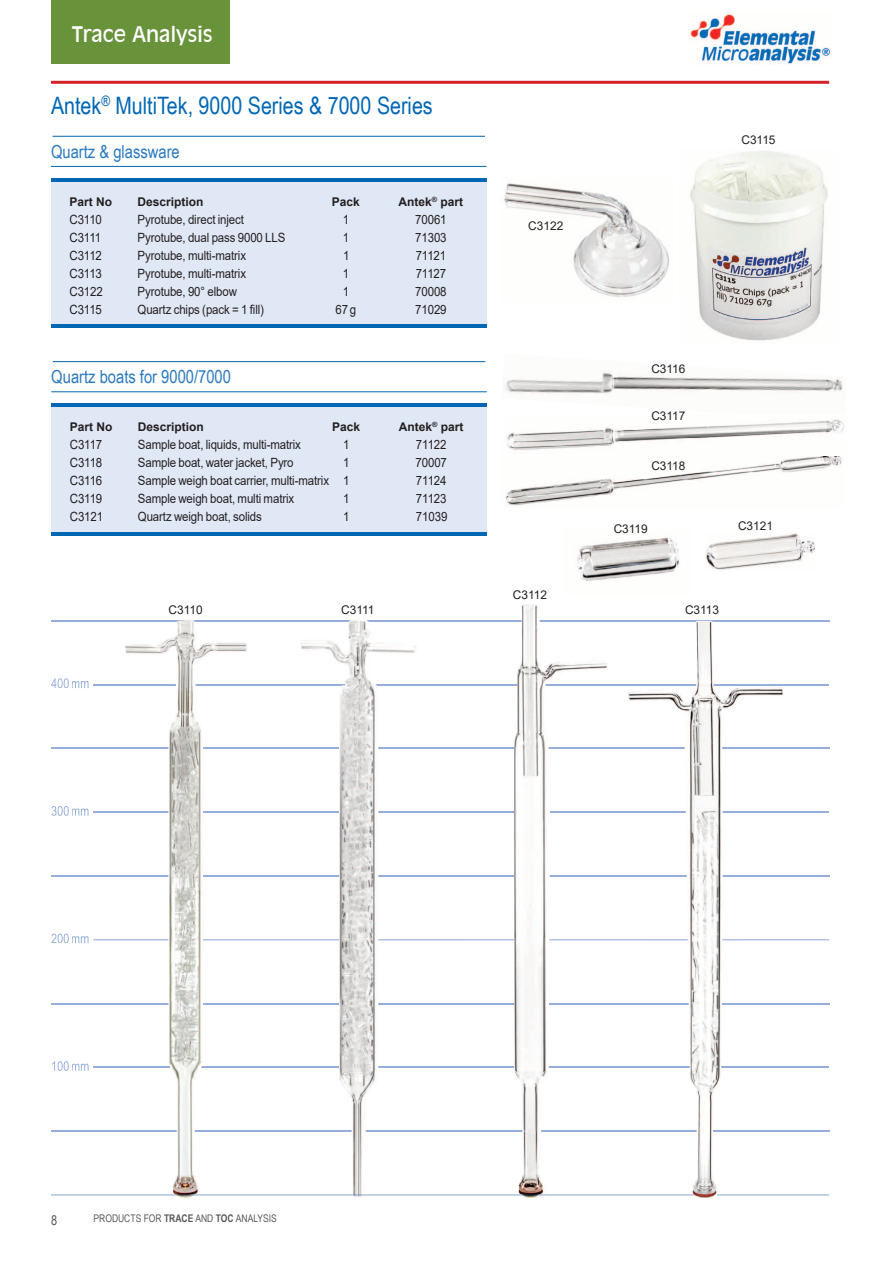
<style>
.page{position:relative;width:893px;height:1263px;background:#fff}
.page>*{position:absolute;margin:0;border:0;box-sizing:border-box;transform-origin:0 0}
.t1{font:24px "Arial Narrow";color:#0166b3}
.t2{font:21px "Incised 901 BT";color:#fff}
.t3{font:18px "Arial Narrow";color:#2b79be}
.t4{font:13.5px "Arial Narrow";color:#57585a}
.t5{font:12.75px "Arial";letter-spacing:-.01em;color:#231f20;scale:.9 1}
.t6{font:700 12px "Arial";color:#231f20}
.t7{font:12px "Arial";color:#231f20}
.t8{font:10.5px "Arial Narrow";color:#57585a}
.s1{font-weight:700}
</style>
<div class="page">
<img style="left:689px;top:13px;width:142px;height:52px">
<div style="left:51px;top:407px;width:436px;height:126px;background:#e1e8f5"></div>
<hr style="left:51px;top:404px;width:436px;height:3px;background:#0166b3">
<hr style="left:51px;top:533px;width:436px;height:3px;background:#0166b3">
<hr style="left:51px;top:81px;width:778px;height:3px;background:#d32229">
<hr style="left:53px;top:136px;width:432px;height:1px;background:#0166b3">
<hr style="left:51px;top:166px;width:435px;height:1px;background:#0166b3">
<div style="left:51px;top:182px;width:436px;height:142px;background:#e1e8f5"></div>
<hr style="left:51px;top:179px;width:436px;height:3px;background:#0166b3">
<hr style="left:51px;top:324px;width:436px;height:3px;background:#0166b3">
<hr style="left:53px;top:361px;width:432px;height:1px;background:#0166b3">
<hr style="left:51px;top:391px;width:436px;height:1px;background:#0166b3">
<hr style="left:51px;top:748px;width:778px;height:1px;background:#96afda">
<hr style="left:51px;top:1130px;width:778px;height:2px;background:#96afda">
<hr style="left:94px;top:812px;width:735px;height:1px;background:#96afda">
<hr style="left:51px;top:875px;width:778px;height:1px;background:#96afda">
<hr style="left:94px;top:1067px;width:735px;height:1px;background:#96afda">
<hr style="left:94px;top:939px;width:735px;height:1px;background:#96afda">
<hr style="left:51px;top:1003px;width:778px;height:1px;background:#96afda">
<svg style="left:51px;top:806px;width:38px;height:10px"></svg>
<svg style="left:52px;top:1061px;width:37px;height:10px"></svg>
<svg style="left:51px;top:933px;width:38px;height:10px"></svg>
<hr style="left:51px;top:620px;width:778px;height:1px;background:#96afda">
<hr style="left:94px;top:684px;width:735px;height:1px;background:#96afda">
<svg style="left:51px;top:678px;width:38px;height:10px"></svg>
<img style="left:125px;top:620px;width:123px;height:578px">
<img style="left:301px;top:620px;width:117px;height:577px">
<img style="left:514px;top:604px;width:95px;height:594px">
<img style="left:505px;top:456px;width:337px;height:50px">
<img style="left:577px;top:537px;width:103px;height:44px">
<img style="left:705px;top:533px;width:110px;height:38px">
<img style="left:504px;top:183px;width:165px;height:114px">
<img style="left:690px;top:151px;width:138px;height:190px">
<svg style="left:51px;top:1194px;width:778px;height:1px"></svg>
<img style="left:504px;top:372px;width:339px;height:22px">
<img style="left:503px;top:419px;width:342px;height:32px">
<img style="left:628px;top:621px;width:156px;height:577px">
<div style="left:51px;top:0;width:179px;height:64px;background:#69933a"></div>
<p class="t2" style="left:72px;top:22px;width:142px">Trace Analysis</p>
<p class="t1" style="left:51px;top:91px;width:383px">Antek<sup>®</sup> MultiTek, 9000 Series &amp; 7000 Series</p>
<p class="t3" style="left:51px;top:141px;width:130px">Quartz &amp; glassware</p>
<p class="t6" style="left:70px;top:195px;width:44px">Part No</p>
<p class="t6" style="left:138px;top:195px;width:68px">Description</p>
<p class="t6" style="left:332px;top:195px;width:30px">Pack</p>
<p class="t6" style="left:399px;top:195px;width:66px">Antek<sup>®</sup> part</p>
<p class="t5" style="left:70px;top:212px;width:38px">C3110</p>
<p class="t5" style="left:138px;top:212px;width:120px">Pyrotube, direct inject</p>
<p class="t5" style="left:343px;top:212px;width:9px">1</p>
<p class="t5" style="left:415px;top:212px;width:36px">70061</p>
<p class="t5" style="left:70px;top:230px;width:37px">C3111</p>
<p class="t5" style="left:138px;top:230px;width:166px">Pyrotube, dual pass 9000 LLS</p>
<p class="t5" style="left:343px;top:230px;width:9px">1</p>
<p class="t5" style="left:415px;top:230px;width:36px">71303</p>
<p class="t5" style="left:70px;top:248px;width:38px">C3112</p>
<p class="t5" style="left:138px;top:248px;width:122px">Pyrotube, multi-matrix</p>
<p class="t5" style="left:343px;top:248px;width:9px">1</p>
<p class="t5" style="left:416px;top:248px;width:35px">71121</p>
<p class="t5" style="left:70px;top:266px;width:38px">C3113</p>
<p class="t5" style="left:138px;top:266px;width:122px">Pyrotube, multi-matrix</p>
<p class="t5" style="left:343px;top:266px;width:9px">1</p>
<p class="t5" style="left:416px;top:266px;width:35px">71127</p>
<p class="t5" style="left:70px;top:284px;width:39px">C3122</p>
<p class="t5" style="left:138px;top:284px;width:112px">Pyrotube, 90° elbow</p>
<p class="t5" style="left:343px;top:284px;width:9px">1</p>
<p class="t5" style="left:415px;top:284px;width:36px">70008</p>
<p class="t5" style="left:70px;top:302px;width:38px">C3115</p>
<p class="t5" style="left:138px;top:302px;width:142px">Quartz chips (pack = 1 fill)</p>
<p class="t5" style="left:335px;top:302px;width:25px">67g</p>
<p class="t5" style="left:415px;top:302px;width:36px">71029</p>
<p class="t3" style="left:51px;top:366px;width:181px">Quartz boats for 9000/7000</p>
<p class="t6" style="left:70px;top:420px;width:44px">Part No</p>
<p class="t6" style="left:138px;top:420px;width:68px">Description</p>
<p class="t6" style="left:332px;top:420px;width:30px">Pack</p>
<p class="t6" style="left:399px;top:420px;width:66px">Antek<sup>®</sup> part</p>
<p class="t5" style="left:70px;top:438px;width:38px">C3117</p>
<p class="t5" style="left:138px;top:438px;width:183px">Sample boat, liquids, multi-matrix</p>
<p class="t5" style="left:343px;top:438px;width:9px">1</p>
<p class="t5" style="left:416px;top:438px;width:35px">71122</p>
<p class="t5" style="left:70px;top:456px;width:38px">C3118</p>
<p class="t5" style="left:138px;top:456px;width:175px">Sample boat, water jacket, Pyro</p>
<p class="t5" style="left:343px;top:456px;width:9px">1</p>
<p class="t5" style="left:416px;top:456px;width:36px">70007</p>
<p class="t5" style="left:70px;top:474px;width:38px">C3116</p>
<p class="t5" style="left:138px;top:474px;width:237px">Sample weigh boat carrier, multi-matrix 1</p>
<p class="t5" style="left:416px;top:474px;width:35px">71124</p>
<p class="t5" style="left:70px;top:492px;width:38px">C3119</p>
<p class="t5" style="left:138px;top:492px;width:175px">Sample weigh boat, multi matrix</p>
<p class="t5" style="left:343px;top:492px;width:9px">1</p>
<p class="t5" style="left:416px;top:492px;width:35px">71123</p>
<p class="t5" style="left:70px;top:510px;width:39px">C3121</p>
<p class="t5" style="left:138px;top:510px;width:139px">Quartz weigh boat, solids</p>
<p class="t5" style="left:343px;top:510px;width:9px">1</p>
<p class="t5" style="left:416px;top:510px;width:36px">71039</p>
<p class="t7" style="left:528px;top:219px;width:36px">C3122</p>
<p class="t7" style="left:513px;top:588px;width:36px">C3112</p>
<p class="t7" style="left:741px;top:133px;width:36px">C3115</p>
<p class="t7" style="left:651px;top:362px;width:36px">C3116</p>
<p class="t7" style="left:651px;top:409px;width:36px">C3117</p>
<p class="t7" style="left:651px;top:459px;width:36px">C3118</p>
<p class="t7" style="left:614px;top:522px;width:36px">C3119</p>
<p class="t7" style="left:738px;top:519px;width:36px">C3121</p>
<p class="t7" style="left:169px;top:603px;width:36px">C3110</p>
<p class="t7" style="left:341px;top:603px;width:35px">C3111</p>
<p class="t7" style="left:685px;top:603px;width:36px">C3113</p>
<p class="t4" style="left:51px;top:1212px;width:8px">8</p>
<p class="t8" style="left:94px;top:1212px;width:185px">PRODUCTS FOR <span class="s1">TRACE</span> AND <span class="s1">TOC</span> ANALYSIS</p>
</div>
